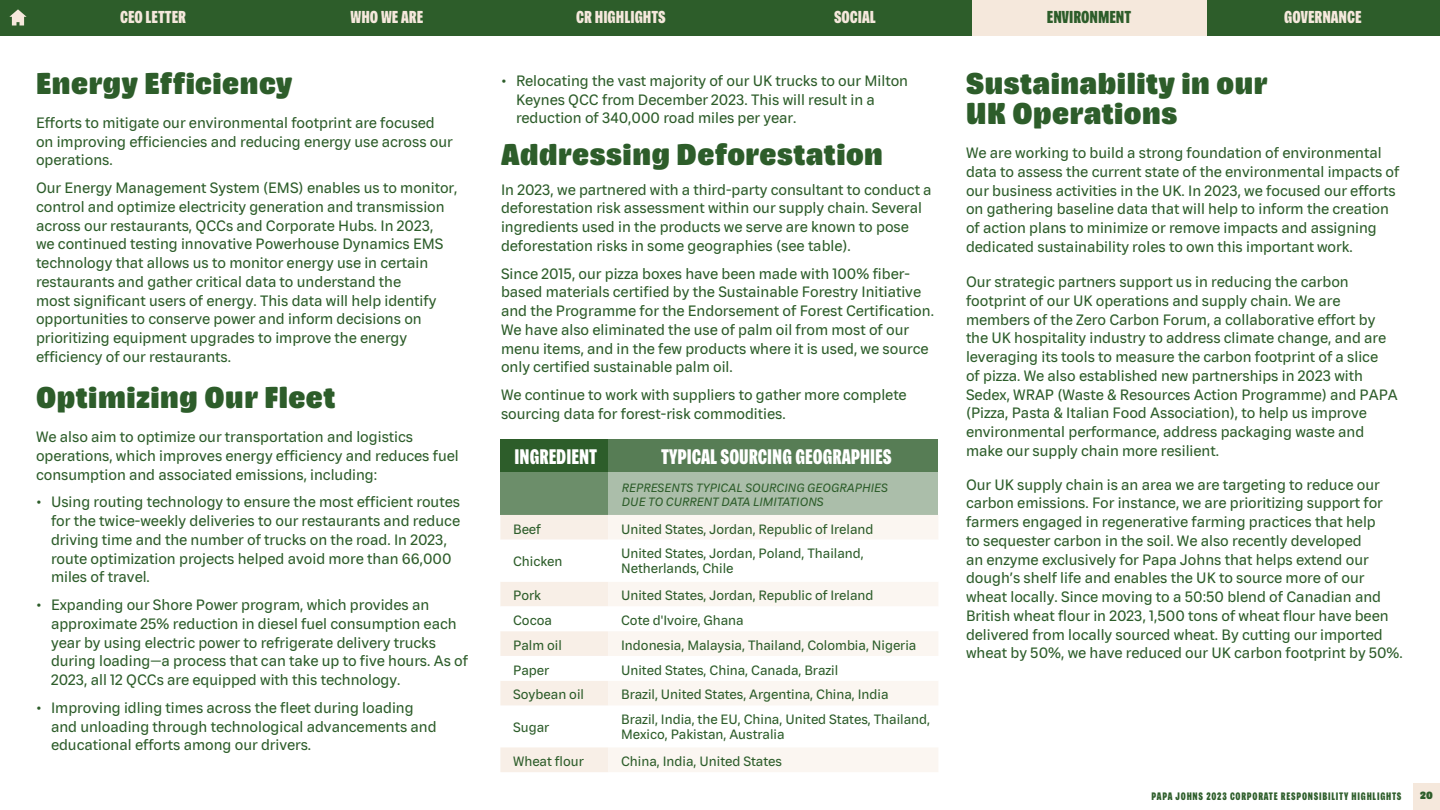
<style>
.page{position:relative;width:1440px;height:810px;background:#fff}
.page>*{position:absolute;margin:0;border:0;box-sizing:border-box;transform-origin:0 0}
.t1{font:800 30px/30px "Papa Sans";letter-spacing:.015em;color:#2d5d2a}
.t2{font:500 condensed 21px "Papa Sans";color:#fff}
.t3{font:500 condensed 17.25px "Papa Sans";color:#f5e8dc}
.t4{font:500 condensed 17.25px "Papa Sans";color:#2d5d2a}
.t5{font:15px/18.8px "Papa Sans";color:#2d5d2a}
.t6{font:13.5px/15px "Papa Sans";color:#2d5d2a}
.t7{font:italic 12px/13.5px "Papa Sans";color:#2d5d2a}
.t8{font:500 condensed 10.8px "Papa Sans";letter-spacing:.07em;color:#2d5d2a}
.t9{font:800 10.5px "Papa Sans";color:#2d5d2a}
.s1{font-size:10.8px;color:#f00}
</style>
<div class="page">
<div style="left:500px;top:439px;width:108px;height:33px;background:#2d5d2a"></div>
<div style="left:608px;top:439px;width:330px;height:33px;background:#577d55"></div>
<div style="left:500px;top:472px;width:108px;height:43px;background:#6c8e6a"></div>
<div style="left:608px;top:472px;width:330px;height:43px;background:#abbeaa"></div>
<svg style="left:500px;top:515px;width:108px;height:257px"></svg>
<svg style="left:608px;top:515px;width:330px;height:257px;fill:#fbf6f1"></svg>
<svg style="left:500px;top:540px;width:438px;height:141px"></svg>
<div style="left:0;top:0;width:36px;height:35px;background:#2d5d2a"></div>
<svg style="left:9px;top:9px;width:18px;height:17px"></svg>
<div style="left:1206px;top:0;width:234px;height:35px;background:#2d5d2a"></div>
<div style="left:738px;top:0;width:234px;height:35px;background:#2d5d2a"></div>
<div style="left:504px;top:0;width:234px;height:35px;background:#2d5d2a"></div>
<div style="left:270px;top:0;width:234px;height:35px;background:#2d5d2a"></div>
<div style="left:36px;top:0;width:234px;height:35px;background:#2d5d2a"></div>
<div style="left:1413px;top:783px;width:27px;height:27px;background:#f5e8dc"></div>
<div style="left:972px;top:0;width:234px;height:35px;background:#f5e8dc"></div>
<p class="t3" style="left:120px;top:8px;width:67px">CEO LETTER</p>
<p class="t3" style="left:351px;top:8px;width:74px">WHO WE ARE</p>
<p class="t3" style="left:576px;top:8px;width:91px">CR HIGHLIGHTS</p>
<p class="t3" style="left:834px;top:8px;width:43px">SOCIAL</p>
<p class="t3" style="left:1284px;top:8px;width:79px">GOVERNANCE</p>
<p class="t4" style="left:1047px;top:8px;width:86px">ENVIRONMENT</p>
<h1 class="t1" style="left:36px;top:68px;width:258px">Energy Efficiency</h1>
<p class="t5" style="left:36px;top:113px;width:418px">Efforts to mitigate our environmental footprint are focused on improving efficiencies and reducing energy use across our operations.</p>
<p class="t5" style="left:36px;top:178px;width:423px">Our Energy Management System (EMS) enables us to monitor, control and optimize electricity generation and transmission across our restaurants, QCCs and Corporate Hubs. In 2023,<br>we continued testing innovative Powerhouse Dynamics EMS technology that allows us to monitor energy use in certain restaurants and gather critical data to understand the<br>most significant users of energy. This data will help identify opportunities to conserve power and inform decisions on prioritizing equipment upgrades to improve the energy efficiency of our restaurants.</p>
<h1 class="t1" style="left:36px;top:382px;width:301px">Optimizing Our Fleet</h1>
<p class="t5" style="left:36px;top:427px;width:424px">We also aim to optimize our transportation and logistics operations, which improves energy efficiency and reduces fuel consumption and associated emissions, including:</p>
<p class="t5" style="left:51px;top:492px;width:411px;text-indent:-14px">• Using routing technology to ensure the most efficient routes for the twice-weekly deliveries to our restaurants and reduce driving time and the number of trucks on the road. In 2023, route optimization projects helped avoid more than 66,000 miles of travel.</p>
<p class="t5" style="left:51px;top:595px;width:419px;text-indent:-14px">• Expanding our Shore Power program, which provides an approximate 25% reduction in diesel fuel consumption each year by using electric power to refrigerate delivery trucks during loading—a process that can take up to five hours. As of 2023, all 12 QCCs are equipped with this technology.</p>
<p class="t5" style="left:51px;top:698px;width:387px;text-indent:-14px">• Improving idling times across the fleet during loading and unloading through technological advancements and educational efforts among our drivers.</p>
<p class="t5" style="left:516px;top:71px;width:394px;text-indent:-14px">• Relocating the vast majority of our UK trucks to our Milton<br>Keynes QCC from December 2023. This will result in a reduction of 340,000 road miles per year.</p>
<h1 class="t1" style="left:501px;top:139px;width:383px">Addressing Deforestation</h1>
<p class="t5" style="left:501px;top:180px;width:432px">In 2023, we partnered with a third-party consultant to conduct a deforestation risk assessment within our supply chain. Several ingredients used in the products we serve are known to pose deforestation risks in some geographies (see table).</p>
<p class="t5" style="left:501px;top:264px;width:434px">Since 2015, our pizza boxes have been made with 100% fiber&shy;based materials certified by the Sustainable Forestry Initiative and the Programme for the Endorsement of Forest Certification.<br>We have also eliminated the use of palm oil from most of our menu items, and in the few products where it is used, we source only certified sustainable palm oil.</p>
<p class="t5" style="left:501px;top:385px;width:407px">We continue to work with suppliers to gather more complete sourcing data for forest-risk commodities.</p>
<h2 class="t2" style="left:515px;top:445px;width:84px">INGREDIENT</h2>
<h2 class="t2" style="left:661px;top:445px;width:232px">TYPICAL SOURCING GEOGRAPHIES</h2>
<p class="t7" style="left:622px;top:481px;width:268px">REPRESENTS TYPICAL SOURCING GEOGRAPHIES<br>DUE TO CURRENT DATA LIMITATIONS</p>
<p class="t6" style="left:513px;top:521px;width:29px">Beef</p>
<p class="t6" style="left:621px;top:521px;width:254px">United States, Jordan, Republic of Ireland</p>
<p class="t6" style="left:513px;top:553px;width:51px">Chicken</p>
<p class="t6" style="left:621px;top:546px;width:244px">United States, Jordan, Poland, Thailand,<br>Netherlands, Chile</p>
<p class="t6" style="left:513px;top:588px;width:29px">Pork</p>
<p class="t6" style="left:621px;top:588px;width:254px">United States, Jordan, Republic of Ireland</p>
<p class="t6" style="left:513px;top:613px;width:40px">Cocoa</p>
<p class="t6" style="left:621px;top:613px;width:124px">Cote d'Ivoire, Ghana</p>
<p class="t6" style="left:513px;top:637px;width:50px">Palm oil</p>
<p class="t6" style="left:621px;top:637px;width:297px">Indonesia, Malaysia, Thailand, Colombia, Nigeria</p>
<p class="t6" style="left:513px;top:662px;width:38px">Paper</p>
<p class="t6" style="left:621px;top:662px;width:219px">United States, China, Canada, Brazil</p>
<p class="t6" style="left:513px;top:687px;width:72px">Soybean oil</p>
<p class="t6" style="left:621px;top:687px;width:269px">Brazil, United States, Argentina, China, India</p>
<p class="t6" style="left:513px;top:719px;width:38px">Sugar</p>
<p class="t6" style="left:621px;top:712px;width:311px">Brazil, India, the EU, China, United States, Thailand,<br>Mexico, Pakistan, Australia</p>
<p class="t6" style="left:513px;top:754px;width:72px">Wheat flour</p>
<p class="t6" style="left:621px;top:754px;width:162px">China, India, United States</p>
<h1 class="t1" style="left:966px;top:69px;width:303px">Sustainability in our<br>UK Operations</h1>
<p class="t5" style="left:966px;top:143px;width:435px">We are working to build a strong foundation of environmental data to assess the current state of the environmental impacts of our business activities in the UK. In 2023, we focused our efforts on gathering baseline data that will help to inform the creation of action plans to minimize or remove impacts and assigning dedicated sustainability roles to own this important work.</p>
<p class="t5" style="left:966px;top:272px;width:433px">Our strategic partners support us in reducing the carbon footprint of our UK operations and supply chain. We are members of the Zero Carbon Forum, a collaborative effort by the UK hospitality industry to address climate change, and are leveraging its tools to measure the carbon footprint of a slice<br>of pizza. We also established new partnerships in 2023 with Sedex, WRAP (Waste &amp; Resources Action Programme) and PAPA (Pizza, Pasta &amp; Italian Food Association), to help us improve environmental performance, address packaging waste and make our supply chain more resilient.</p>
<p class="t5" style="left:966px;top:475px;width:438px">Our UK supply chain is an area we are targeting to reduce our carbon emissions. For instance, we are prioritizing support for farmers engaged in regenerative farming practices that help<br>to sequester carbon in the soil. We also recently developed<br>an enzyme exclusively for Papa Johns that helps extend our dough’s shelf life and enables the UK to source more of our wheat locally. Since moving to a 50:50 blend of Canadian and British wheat flour in 2023, 1,500 tons of wheat flour have been delivered from locally sourced wheat. By cutting our imported wheat by 50%, we have reduced our UK carbon footprint by 50%.</p>
<p class="t8" style="left:1152px;top:790px;width:251px">PAPA JOHNS 2023 CORPORATE RESPONSIBILITY HIGHLIGHTS</p>
<p class="t9" style="left:1420px;top:790px;width:14px">2 0<span class="s1">20</span></p>
</div>
